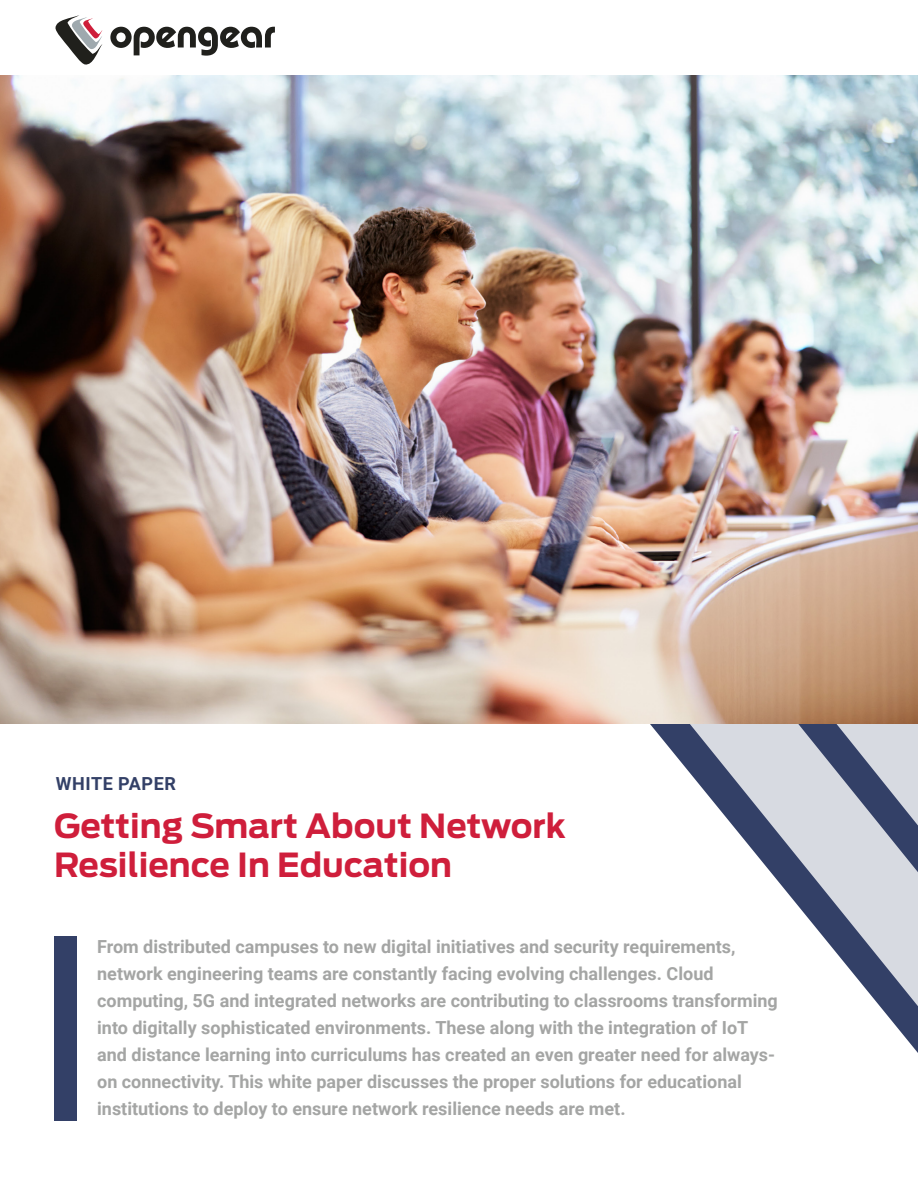
<style>
.page{position:relative;width:918px;height:1188px;background:#fff}
.page>*{position:absolute;margin:0;border:0;box-sizing:border-box;transform-origin:0 0}
.t1{font:700 33px/39.6px "Antenna";color:#cf1e3b}
.t2{font:700 18px/27px "Roboto";color:#a4a5a4}
.t3{font:700 18px "Roboto";letter-spacing:.035em;color:#334067}
</style>
<div class="page">
<svg style="left:55px;top:15px;width:48px;height:50px"></svg>
<svg style="left:110px;top:27px;width:165px;height:29px"></svg>
<div style="left:54px;top:936px;width:23px;height:184px;background:#334067"></div>
<svg style="left:650px;top:724px;width:268px;height:329px"></svg>
<svg style="left:756px;top:724px;width:162px;height:149px;background:#abb1c0"></svg>
<img style="left:0;top:76px;width:918px;height:648px">
<p class="t3" style="left:56px;top:771px;width:122px">WHITE PAPER</p>
<p class="t1" style="left:54px;top:806px;width:513px">Getting Smart About Network<br>Resilience In Education</p>
<p class="t2" style="left:97px;top:932px;width:682px">From distributed campuses to new digital initiatives and security requirements, network engineering teams are constantly facing evolving challenges. Cloud computing, 5G and integrated networks are contributing to classrooms transforming into digitally sophisticated environments. These along with the integration of IoT and distance learning into curriculums has created an even greater need for always&shy;on connectivity. This white paper discusses the proper solutions for educational institutions to deploy to ensure network resilience needs are met.</p>
</div>
